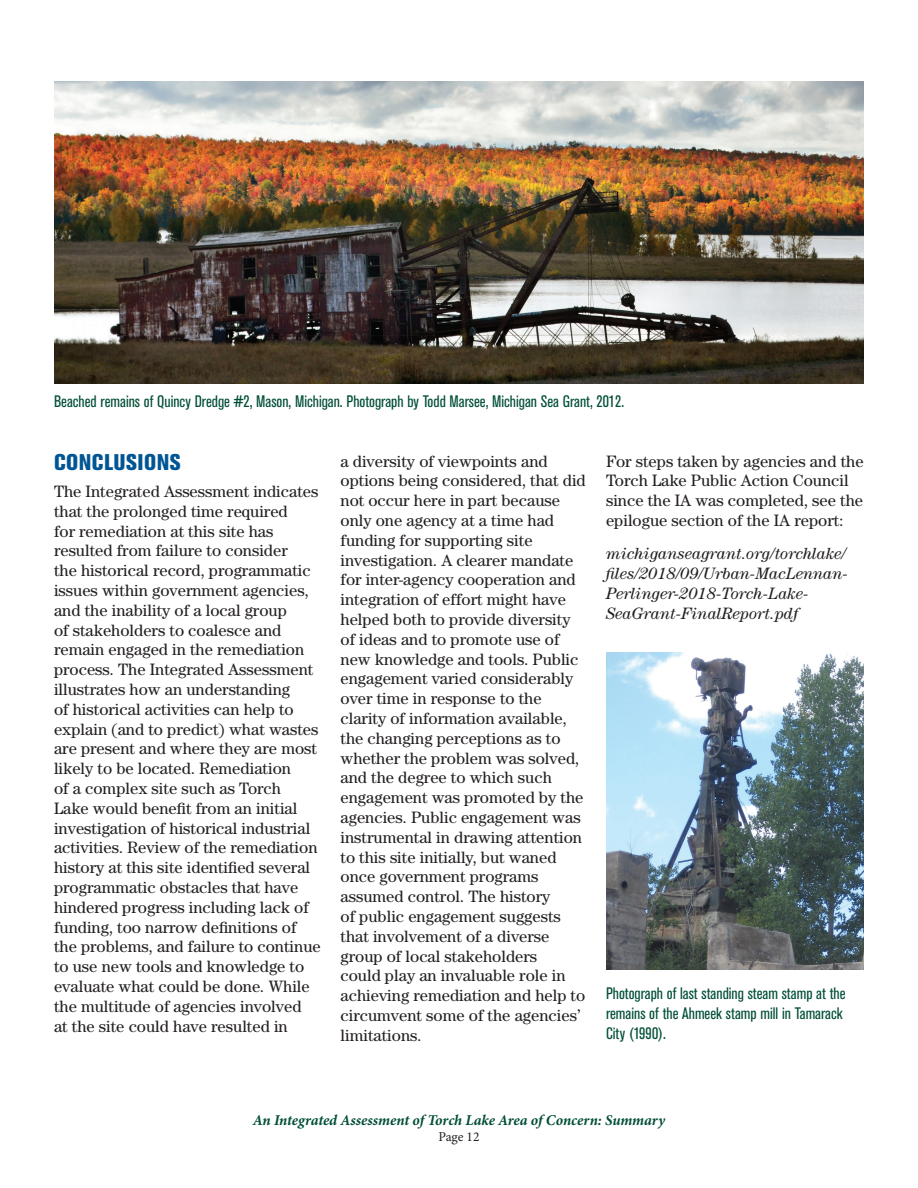
<style>
.page{position:relative;width:918px;height:1188px;background:#fff}
.page>*{position:absolute;margin:0;border:0;box-sizing:border-box;transform-origin:0 0}
.t1{font:800 condensed 22.5px "Akzidenz Grotesk BE";letter-spacing:.02em;color:#005595}
.t2{font:16.5px/19.8px "Century";color:#231f20}
.t3{font:condensed 16.5px/19.8px "Akzidenz Grotesk BE";color:#004e38}
.t4{font:italic 16.5px/19.8px "Century";color:#231f20}
.t5{font:italic 700 15px "Minion Pro";letter-spacing:-.005em;color:#004e38}
.t6{font:13.5px "Minion Pro";letter-spacing:-.005em;color:#231f20}
</style>
<div class="page">
<img style="left:606px;top:652px;width:258px;height:317px">
<img style="left:54px;top:81px;width:810px;height:302px">
<p class="t3" style="left:54px;top:392px;width:572px">Beached remains of Quincy Dredge #2, Mason, Michigan. Photograph by Todd Marsee, Michigan Sea Grant, 2012.</p>
<h1 class="t1" style="left:54px;top:450px;width:128px">CONCLUSIONS</h1>
<p class="t2" style="left:54px;top:481px;width:268px">The Integrated Assessment indicates that the prolonged time required<br>for remediation at this site has resulted from failure to consider<br>the historical record, programmatic issues within government agencies, and the inability of a local group<br>of stakeholders to coalesce and remain engaged in the remediation process. The Integrated Assessment illustrates how an understanding<br>of historical activities can help to explain (and to predict) what wastes are present and where they are most likely to be located. Remediation<br>of a complex site such as Torch<br>Lake would benefit from an initial investigation of historical industrial activities. Review of the remediation history at this site identified several programmatic obstacles that have hindered progress including lack of funding, too narrow definitions of the problems, and failure to continue to use new tools and knowledge to evaluate what could be done. While the multitude of agencies involved<br>at the site could have resulted in</p>
<p class="t2" style="left:341px;top:451px;width:247px">a diversity of viewpoints and options being considered, that did not occur here in part because only one agency at a time had funding for supporting site investigation. A clearer mandate for inter-agency cooperation and integration of effort might have helped both to provide diversity of ideas and to promote use of new knowledge and tools. Public engagement varied considerably over time in response to the clarity of information available, the changing perceptions as to whether the problem was solved, and the degree to which such engagement was promoted by the agencies. Public engagement was instrumental in drawing attention to this site initially, but waned once government programs assumed control. The history<br>of public engagement suggests that involvement of a diverse group of local stakeholders<br>could play an invaluable role in achieving remediation and help to circumvent some of the agencies’ limitations.</p>
<p class="t2" style="left:606px;top:451px;width:259px">For steps taken by agencies and the Torch Lake Public Action Council since the IA was completed, see the epilogue section of the IA report:</p>
<p class="t4" style="left:606px;top:544px;width:244px">michiganseagrant.org/torchlake/ files/2018/09/Urban-MacLennan-<br>Perlinger-2018-Torch-Lake-<br>SeaGrant-FinalReport.pdf</p>
<p class="t3" style="left:606px;top:984px;width:241px">Photograph of last standing steam stamp at the remains of the Ahmeek stamp mill in Tamarack<br>City (1990).</p>
<p class="t5" style="left:253px;top:1109px;width:414px">An Integrated Assessment of Torch Lake Area of Concern: Summary</p>
<p class="t6" style="left:438px;top:1127px;width:43px">Page 12</p>
</div>
